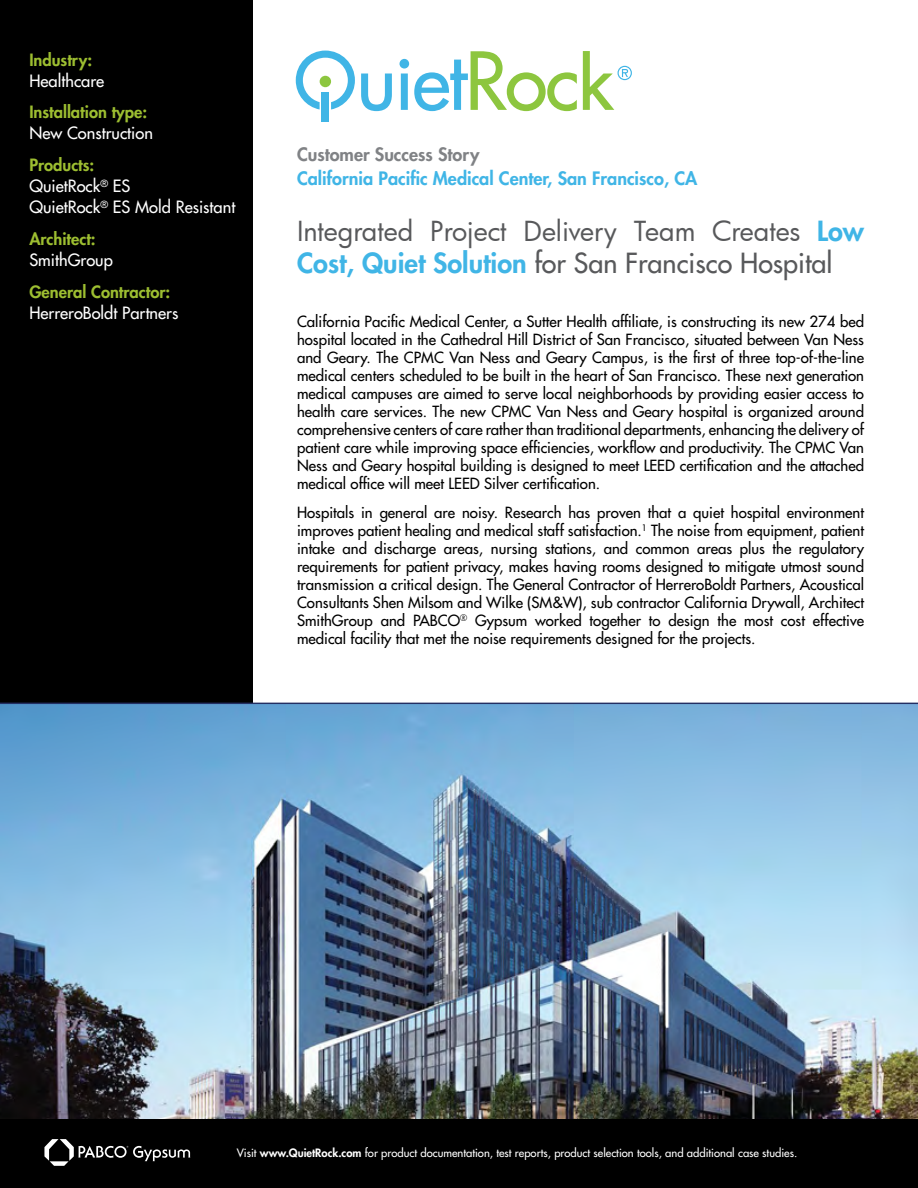
<style>
.page{position:relative;width:918px;height:1188px;background:#fff}
.page>*{position:absolute;margin:0;border:0;box-sizing:border-box;transform-origin:0 0}
.Subhead{font:27px/32.4px "Futura";letter-spacing:-.005em;color:#58595b}
.Case_Study_Subhead{font:800 18px "Futura";color:#40b5e6}
.t1{font:800 18px "Futura";color:#808285}
.t2{font:16.5px "Futura";color:#fff}
.t3{font:800 16.5px "Futura";color:#9dbe31}
.Body_Text{font:15px/18px "Futura";color:#000;text-align:justify}
.Graph_Titles{font:11.25px "Futura";color:#fff}
.s1{font-weight:800;color:#40b5e6}
.s2{font-style:inherit}
.s3{font-weight:800}
</style>
<div class="page">
<div style="left:0;top:0;width:253px;height:786px;background:#000"></div>
<svg style="left:361px;top:74px;width:31px;height:37px"></svg>
<svg style="left:400px;top:51px;width:177px;height:60px"></svg>
<svg style="left:583px;top:51px;width:49px;height:59px"></svg>
<svg style="left:296px;top:51px;width:59px;height:59px"></svg>
<div style="left:320px;top:76px;width:11px;height:11px;background:#8dc63f;border-radius:50%"></div>
<div style="left:322px;top:92px;width:7px;height:30px;background:#40b5e6"></div>
<img style="left:0;top:703px;width:918px;height:416px">
<div style="left:0;top:1119px;width:918px;height:69px;background:#000"></div>
<svg style="left:44px;top:1139px;width:146px;height:27px"></svg>
<p class="t3" style="left:29px;top:49px;width:64px">Industry:</p>
<p class="t2" style="left:29px;top:70px;width:76px">Healthcare</p>
<p class="t3" style="left:29px;top:102px;width:119px">Installation type:</p>
<p class="t2" style="left:29px;top:123px;width:125px">New Construction</p>
<p class="t3" style="left:29px;top:155px;width:66px">Products:</p>
<p class="t2" style="left:29px;top:176px;width:103px">QuietRock<sup>®</sup> ES</p>
<p class="t2" style="left:29px;top:197px;width:207px">QuietRock<sup>®</sup> ES Mold Resistant</p>
<p class="t3" style="left:29px;top:228px;width:68px">Architect:</p>
<p class="t2" style="left:29px;top:250px;width:85px">SmithGroup</p>
<p class="t3" style="left:29px;top:281px;width:142px">General Contractor:</p>
<p class="t2" style="left:29px;top:302px;width:151px">HerreroBoldt Partners</p>
<p class="t1" style="left:297px;top:143px;width:184px">Customer Success Story</p>
<p class="Case_Study_Subhead" style="left:297px;top:167px;width:402px">California Pacific Medical Center, San Francisco, CA</p>
<p class="Subhead" style="left:297px;top:214px;width:569px">Integrated Project Delivery Team Creates <span class="s1">Low<br>Cost, Quiet Solution</span> <span class="s2">for San Francisco Hospital</span></p>
<p class="Body_Text" style="left:297px;top:313px;width:569px">California Pacific Medical Center, a Sutter Health affiliate, is constructing its new 274 bed hospital located in the Cathedral Hill District of San Francisco, situated between Van Ness and Geary. The CPMC Van Ness and Geary Campus, is the first of three top-of-the-line medical centers scheduled to be built in the heart of San Francisco. These next generation medical campuses are aimed to serve local neighborhoods by providing easier access to health care services. The new CPMC Van Ness and Geary hospital is organized around comprehensive centers of care rather than traditional departments, enhancing the delivery of patient care while improving space efficiencies, workflow and productivity. The CPMC Van Ness and Geary hospital building is designed to meet LEED certification and the attached medical office will meet LEED Silver certification.</p>
<p class="Body_Text" style="left:297px;top:504px;width:569px">Hospitals in general are noisy. Research has proven that a quiet hospital environment improves patient healing and medical staff satisfaction.<sup>1</sup> The noise from equipment, patient intake and discharge areas, nursing stations, and common areas plus the regulatory requirements for patient privacy, makes having rooms designed to mitigate utmost sound transmission a critical design. The General Contractor of HerreroBoldt Partners, Acoustical Consultants Shen Milsom and Wilke (SM&amp;W), sub contractor California Drywall, Architect SmithGroup and PABCO<sup>®</sup> Gypsum worked together to design the most cost effective medical facility that met the noise requirements designed for the projects.</p>
<p class="Graph_Titles" style="left:237px;top:1146px;width:562px">Visit <span class="s3">www.QuietRock.com</span> for product documentation, test reports, product selection tools, and additional case studies.</p>
</div>
